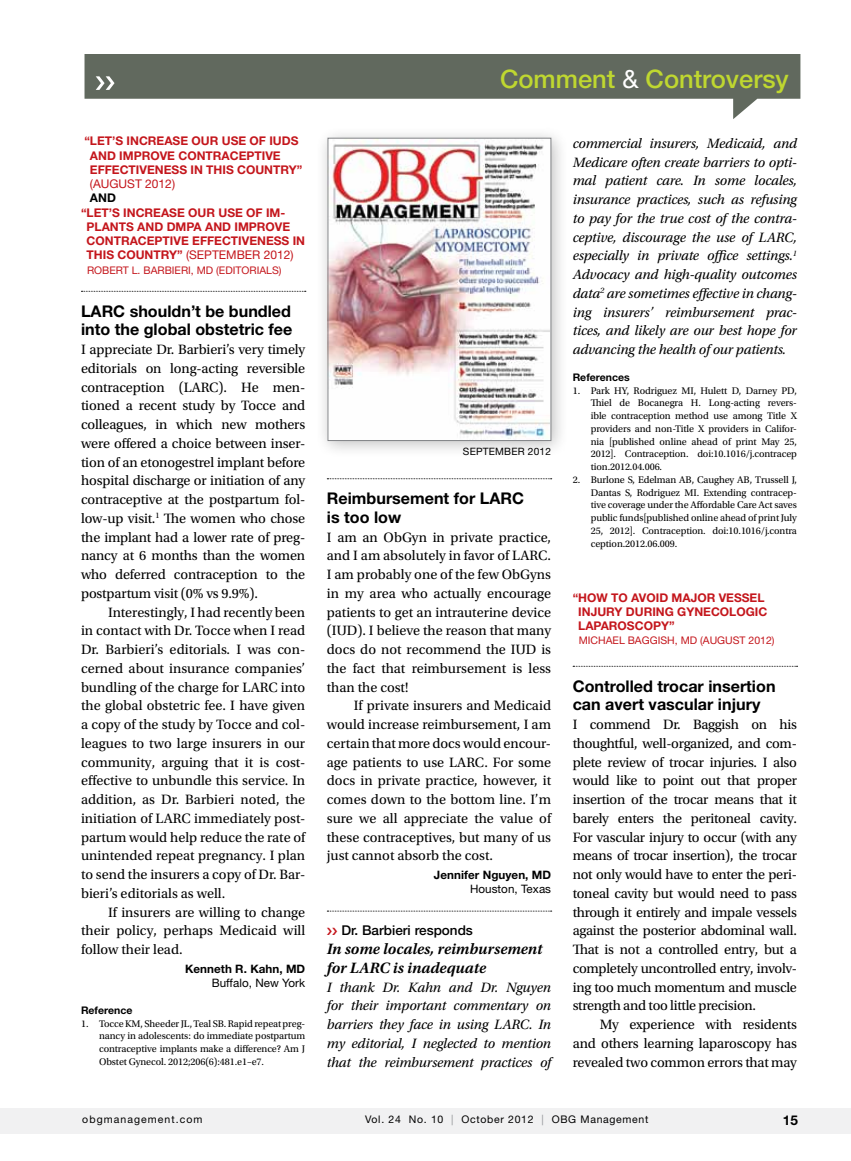
<style>
.page{position:relative;width:851px;height:1161px;background:#fff}
.page>*{position:absolute;margin:0;border:0;box-sizing:border-box;transform-origin:0 0}
.t1{font:500 25.5px "Helvetica Neue LT Std";color:#bfd730}
.t2{font:700 16.2px/18.8px "Helvetica Neue LT Std";color:#000}
.t3{font:italic 600 15.75px/18.8px "Utopia Std";color:#000}
.t4{font:14.25px/18.8px "Utopia Std";letter-spacing:-.005em;color:#000;text-align:justify}
.t5{font:italic 14.25px/18.8px "Utopia Std";letter-spacing:-.01em;color:#000;text-align:justify}
.t6{font:500 13.5px "Helvetica Neue LT Std";color:#000}
.t7{font:700 13.5px "Helvetica Neue LT Std";color:#000}
.t8{font:700 12px/14.2px "Helvetica Neue LT Std";color:#c4161c}
.t9{font:12px "Helvetica Neue LT Std";color:#c4161c}
.t10{font:700 12px "Helvetica Neue LT Std";color:#000}
.t11{font:700 11.7px "Helvetica Neue LT Std";letter-spacing:.005em;color:#000}
.t12{font:11.7px "Helvetica Neue LT Std";letter-spacing:.005em;color:#000}
.t13{font:10.5px "Helvetica Neue LT Std";color:#c4161c}
.t14{font:10.5px "Helvetica Neue LT Std";letter-spacing:.065em;color:#000}
.t15{font:700 10.5px "Helvetica Neue LT Std";color:#000}
.t16{font:10.5px "Helvetica Neue LT Std";letter-spacing:.1em;color:#000}
.t17{font:10.2px/12.8px "Utopia Std";letter-spacing:-.01em;color:#000;text-align:justify}
.t18{font:10.2px "Helvetica Neue LT Std";letter-spacing:.02em;color:#000}
.s1{font-weight:400}
.s2{font-weight:400;color:#fff}
.s3{color:#939598}
</style>
<div class="page">
<div style="left:0;top:1108px;width:850px;height:26px;background:#f1f1f2"></div>
<svg style="left:84px;top:54px;width:716px;height:65px;fill:#61695e"></svg>
<svg style="left:96px;top:76px;width:18px;height:14px"></svg>
<svg style="left:81px;top:291px;width:225px;height:1px"></svg>
<svg style="left:327px;top:478px;width:224px;height:1px"></svg>
<svg style="left:327px;top:911px;width:224px;height:1px"></svg>
<svg style="left:573px;top:666px;width:224px;height:1px"></svg>
<div style="left:314px;top:125px;width:254px;height:333px;background:#000;opacity:.25"></div>
<img style="left:330px;top:140px;width:219px;height:299px">
<div style="left:328px;top:138px;width:223px;height:303px;border:1px solid #808285"></div>
<p class="t8" style="left:90px;top:134px;width:214px;text-indent:-6px">“LET’S INCREASE OUR USE OF IUDS<br>AND IMPROVE CONTRACEPTIVE<br>EFFECTIVENESS IN THIS COUNTRY”</p>
<p class="t9" style="left:90px;top:177px;width:87px">(AUGUST 2012)</p>
<p class="t10" style="left:90px;top:191px;width:28px">AND</p>
<p class="t8" style="left:87px;top:205px;width:220px;text-indent:-6px">“LET’S INCREASE OUR USE OF IM-<br>PLANTS AND DMPA AND IMPROVE<br>CONTRACEPTIVE EFFECTIVENESS IN<br>THIS COUNTRY” <span class="s1">(SEPTEMBER 2012)</span></p>
<p class="t13" style="left:87px;top:264px;width:196px">ROBERT L. BARBIERI, MD (EDITORIALS)</p>
<p class="t2" style="left:81px;top:301px;width:213px">LARC shouldn’t be bundled into the global obstetric fee</p>
<p class="t4" style="left:81px;top:340px;width:226px">I appreciate Dr. Barbieri’s very timely editorials on long-acting reversible contraception (LARC). He men&shy;tioned a recent study by Tocce and colleagues, in which new mothers were offered a choice between inser&shy;tion of an etonogestrel implant before hospital discharge or initiation of any contraceptive at the postpartum fol&shy;low-up visit.<sup>1</sup> The women who chose the implant had a lower rate of preg&shy;nancy at 6 months than the women who deferred contraception to the postpartum visit (0% vs 9.9%).</p>
<p class="t4" style="left:81px;top:603px;width:226px;text-indent:27px">Interestingly, I had recently been in contact with Dr. Tocce when I read Dr. Barbieri’s editorials. I was con&shy;cerned about insurance companies’ bundling of the charge for LARC into the global obstetric fee. I have given a copy of the study by Tocce and col&shy;leagues to two large insurers in our community, arguing that it is cost&shy;effective to unbundle this service. In addition, as Dr. Barbieri noted, the initiation of LARC immediately post&shy;partum would help reduce the rate of unintended repeat pregnancy. I plan to send the insurers a copy of Dr. Bar&shy;bieri’s editorials as well.</p>
<p class="t4" style="left:81px;top:903px;width:226px;text-indent:27px">If insurers are willing to change their policy, perhaps Medicaid will follow their lead.</p>
<p class="t11" style="left:185px;top:961px;width:122px">Kenneth R. Kahn, MD</p>
<p class="t12" style="left:212px;top:976px;width:95px">Buffalo, New York</p>
<p class="t15" style="left:81px;top:1004px;width:53px">Reference</p>
<p class="t17" style="left:99px;top:1017px;width:208px;text-indent:-18px">1. Tocce KM, Sheeder JL, Teal SB. Rapid repeat preg&shy;nancy in adolescents: do immediate postpartum contraceptive implants make a difference? Am J Obstet Gynecol. 2012;206(6):481.e1–e7.</p>
<h1 class="t1" style="left:500px;top:64px;width:290px">Comment <span class="s2">&amp;</span> Controversy</h1>
<p class="t18" style="left:463px;top:445px;width:15px">September</p>
<p class="t18" style="left:528px;top:445px;width:25px">2012</p>
<p class="t2" style="left:327px;top:488px;width:199px">Reimbursement for LARC is too low</p>
<p class="t4" style="left:327px;top:528px;width:226px">I am an ObGyn in private practice, and I am absolutely in favor of LARC.<br>I am probably one of the few ObGyns in my area who actually encourage patients to get an intrauterine device (IUD). I believe the reason that many docs do not recommend the IUD is the fact that reimbursement is less than the cost!</p>
<p class="t4" style="left:327px;top:697px;width:226px;text-indent:27px">If private insurers and Medicaid would increase reimbursement, I am certain that more docs would encour&shy;age patients to use LARC. For some docs in private practice, however, it comes down to the bottom line. I’m sure we all appreciate the value of these contraceptives, but many of us just cannot absorb the cost.</p>
<p class="t11" style="left:434px;top:868px;width:119px">Jennifer Nguyen, MD</p>
<p class="t12" style="left:470px;top:882px;width:83px">Houston, Texas</p>
<p class="t6" style="left:341px;top:922px;width:133px">Dr. Barbieri responds</p>
<p class="t3" style="left:327px;top:940px;width:217px">In some locales, reimbursement for LARC is inadequate</p>
<p class="t5" style="left:327px;top:978px;width:226px">I thank Dr. Kahn and Dr. Nguyen for their important commentary on barriers they face in using LARC. In my editorial, I neglected to mention that the reimbursement practices of</p>
<p class="t5" style="left:572px;top:134px;width:226px">commercial insurers, Medicaid, and Medicare often create barriers to opti&shy;mal patient care. In some locales, insurance practices, such as refusing to pay for the true cost of the contra&shy;ceptive, discourage the use of LARC, especially in private office settings.<sup>1<br></sup>Advocacy and high-quality outcomes data<sup>2</sup> are sometimes effective in chang&shy;ing insurers’ reimbursement prac&shy;tices, and likely are our best hope for advancing the health of our patients.</p>
<p class="t15" style="left:572px;top:371px;width:58px">References</p>
<p class="t17" style="left:590px;top:384px;width:208px;text-indent:-18px">1. Park HY, Rodriguez MI, Hulett D, Darney PD, Thiel de Bocanegra H. Long-acting revers&shy;ible contraception method use among Title X providers and non-Title X providers in Califor&shy;nia [published online ahead of print May 25, 2012]. Contraception. doi:10.1016/j.contracep tion.2012.04.006.</p>
<p class="t17" style="left:590px;top:473px;width:208px;text-indent:-18px">2. Burlone S, Edelman AB, Caughey AB, Trussell J, Dantas S, Rodriguez MI. Extending contracep&shy;tive coverage under the Affordable Care Act saves public funds[published online ahead of print July 25, 2012]. Contraception. doi:10.1016/j.contra ception.2012.06.009.</p>
<p class="t8" style="left:578px;top:590px;width:190px;text-indent:-6px">“HOW TO AVOID MAJOR VESSEL<br>INJURY DURING GYNECOLOGIC<br>LAPAROSCOPY”</p>
<p class="t13" style="left:578px;top:634px;width:197px">MICHAEL BAGGISH, MD (AUGUST 2012)</p>
<p class="t2" style="left:572px;top:676px;width:204px">Controlled trocar insertion can avert vascular injury</p>
<p class="t4" style="left:572px;top:715px;width:226px">I commend Dr. Baggish on his thoughtful, well-organized, and com&shy;plete review of trocar injuries. I also would like to point out that proper insertion of the trocar means that it barely enters the peritoneal cavity.<br>For vascular injury to occur (with any means of trocar insertion), the trocar not only would have to enter the peri&shy;toneal cavity but would need to pass through it entirely and impale vessels against the posterior abdominal wall.<br>That is not a controlled entry, but a completely uncontrolled entry, involv&shy;ing too much momentum and muscle strength and too little precision.</p>
<p class="t4" style="left:572px;top:1015px;width:226px;text-indent:27px">My experience with residents and others learning laparoscopy has revealed two common errors that may</p>
<p class="t16" style="left:82px;top:1114px;width:122px">obgmanagement.com</p>
<p class="t14" style="left:365px;top:1114px;width:285px">Vol. 24 No. 10 <span class="s3">|</span> October 2012 <span class="s3">|</span> OBG Management</p>
<p class="t7" style="left:782px;top:1112px;width:17px">15</p>
</div>
